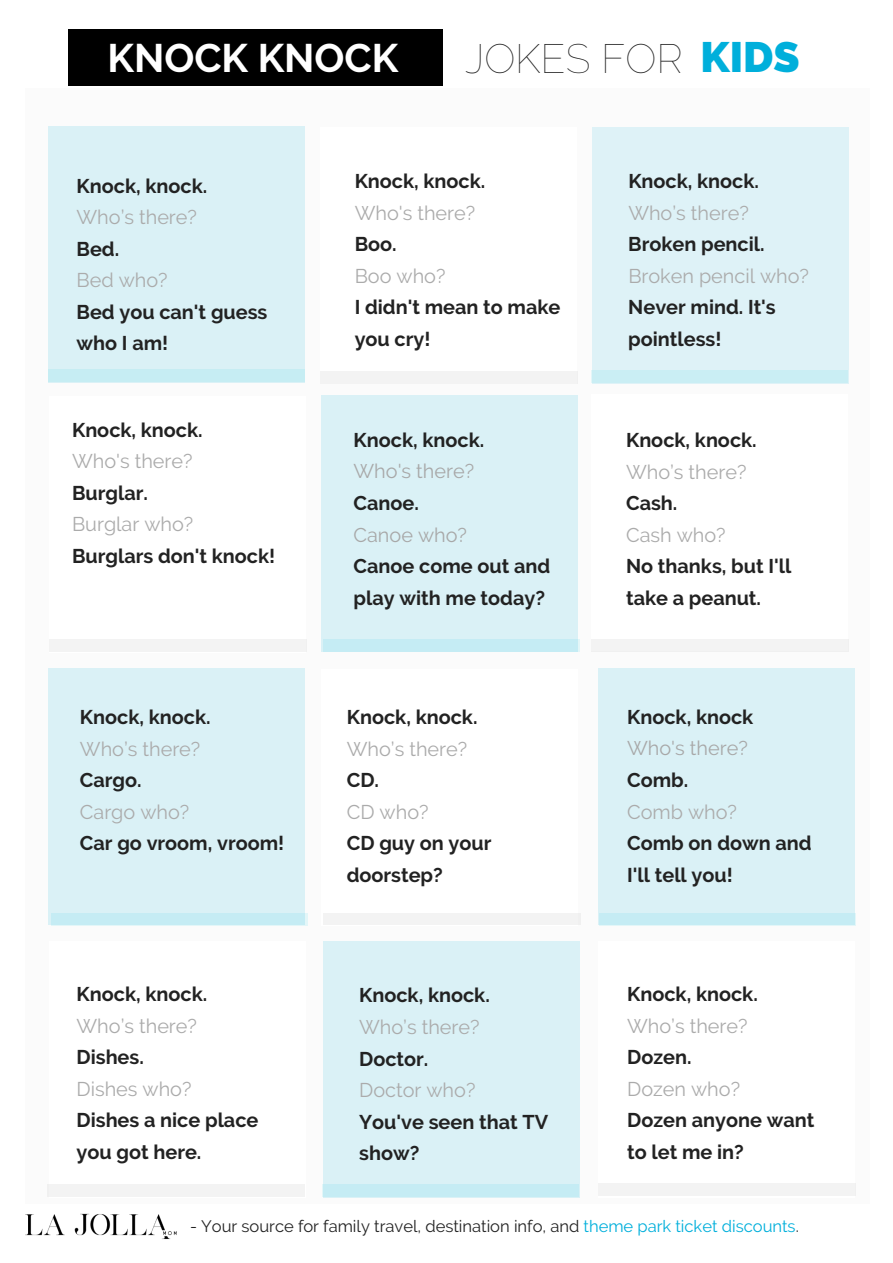
<style>
.page{position:relative;width:893px;height:1263px;background:#fff}
.page>*{position:absolute;margin:0;border:0;box-sizing:border-box;transform-origin:0 0}
.t1{font:100 40.8px "Raleway";color:#222}
.t2{font:700 39.75px "Raleway";color:#fff}
.t3{font:700 19.8px/31.5px "Raleway";color:#222}
.t4{font:19.8px "Raleway";color:#ababab}
.t5{font:19.8px "Raleway";color:#a8a8a8}
.t6{font:16.5px "Raleway";color:#222}
.s1{font-weight:800;font-size:42.3px;color:#00afdb}
.s2{color:#00afdb}
</style>
<div class="page">
<div style="left:25px;top:88px;width:844px;height:1116px;background:#fbfbfb"></div>
<div style="left:48px;top:126px;width:257px;height:257px;background:#daf1f6"></div>
<div style="left:48px;top:369px;width:257px;height:13px;background:#c6edf3"></div>
<div style="left:598px;top:941px;width:257px;height:257px;background:#fff"></div>
<div style="left:51px;top:913px;width:256px;height:13px;background:#c5ecf4"></div>
<div style="left:599px;top:913px;width:257px;height:13px;background:#c5ecf4"></div>
<div style="left:592px;top:127px;width:257px;height:257px;background:#def2f7"></div>
<div style="left:591px;top:370px;width:257px;height:13px;background:#caeef4"></div>
<div style="left:321px;top:395px;width:257px;height:257px;background:#daf1f6"></div>
<div style="left:320px;top:127px;width:256px;height:257px;background:#fff"></div>
<div style="left:50px;top:396px;width:256px;height:257px;background:#fff"></div>
<div style="left:591px;top:394px;width:257px;height:257px;background:#fff"></div>
<div style="left:68px;top:29px;width:374px;height:57px;background:#000"></div>
<div style="left:48px;top:668px;width:257px;height:256px;background:#daf1f6"></div>
<div style="left:598px;top:668px;width:257px;height:256px;background:#daf1f6"></div>
<div style="left:321px;top:669px;width:257px;height:257px;background:#fff"></div>
<div style="left:320px;top:372px;width:257px;height:12px;background:#f3f3f3"></div>
<div style="left:591px;top:640px;width:258px;height:12px;background:#f3f3f3"></div>
<div style="left:50px;top:640px;width:257px;height:12px;background:#f3f3f3"></div>
<div style="left:50px;top:941px;width:256px;height:257px;background:#fff"></div>
<div style="left:47px;top:1184px;width:258px;height:13px;background:#f3f3f3"></div>
<div style="left:323px;top:941px;width:257px;height:257px;background:#daf1f6"></div>
<div style="left:323px;top:913px;width:258px;height:11px;background:#f3f3f3"></div>
<div style="left:598px;top:1183px;width:258px;height:13px;background:#f3f3f3"></div>
<img style="left:26px;top:1213px;width:151px;height:26px">
<h2 class="t2" style="left:107px;top:35px;width:292px">KNOCK KNOCK</h2>
<h1 class="t1" style="left:465px;top:35px;width:336px">JOKES FOR <span class="s1">KIDS</span></h1>
<p class="t3" style="left:77px;top:170px;width:132px">Knock, knock.</p>
<p class="t4" style="left:77px;top:206px;width:122px">Who’s there?</p>
<p class="t3" style="left:77px;top:233px;width:44px">Bed.</p>
<p class="t4" style="left:77px;top:269px;width:93px">Bed who?</p>
<p class="t3" style="left:77px;top:296px;width:192px">Bed you can't guess who I am!</p>
<p class="t3" style="left:72px;top:414px;width:132px">Knock, knock.</p>
<p class="t4" style="left:72px;top:450px;width:122px">Who's there?</p>
<p class="t3" style="left:72px;top:477px;width:77px">Burglar.</p>
<p class="t4" style="left:72px;top:513px;width:123px">Burglar who?</p>
<p class="t3" style="left:72px;top:540px;width:205px">Burglars don't knock!</p>
<p class="t3" style="left:80px;top:702px;width:132px">Knock, knock.</p>
<p class="t4" style="left:80px;top:737px;width:122px">Who’s there?</p>
<p class="t3" style="left:80px;top:765px;width:63px">Cargo.</p>
<p class="t4" style="left:80px;top:800px;width:111px">Cargo who?</p>
<p class="t3" style="left:80px;top:828px;width:206px">Car go vroom, vroom!</p>
<p class="t3" style="left:77px;top:979px;width:132px">Knock, knock.</p>
<p class="t4" style="left:77px;top:1014px;width:122px">Who’s there?</p>
<p class="t3" style="left:77px;top:1042px;width:69px">Dishes.</p>
<p class="t4" style="left:77px;top:1077px;width:117px">Dishes who?</p>
<p class="t3" style="left:77px;top:1105px;width:183px">Dishes a nice place you got here.</p>
<p class="t3" style="left:355px;top:166px;width:132px">Knock, knock.</p>
<p class="t4" style="left:355px;top:201px;width:122px">Who's there?</p>
<p class="t3" style="left:355px;top:229px;width:43px">Boo.</p>
<p class="t4" style="left:355px;top:264px;width:92px">Boo who?</p>
<p class="t3" style="left:355px;top:292px;width:207px">I didn't mean to make you cry!</p>
<p class="t3" style="left:354px;top:424px;width:132px">Knock, knock.</p>
<p class="t5" style="left:354px;top:460px;width:122px">Who's there?</p>
<p class="t3" style="left:354px;top:487px;width:67px">Canoe.</p>
<p class="t5" style="left:354px;top:523px;width:115px">Canoe who?</p>
<p class="t3" style="left:354px;top:550px;width:198px">Canoe come out and play with me today?</p>
<p class="t3" style="left:347px;top:702px;width:132px">Knock, knock.</p>
<p class="t4" style="left:347px;top:737px;width:122px">Who’s there?</p>
<p class="t3" style="left:347px;top:765px;width:34px">CD.</p>
<p class="t4" style="left:347px;top:800px;width:83px">CD who?</p>
<p class="t3" style="left:347px;top:828px;width:146px">CD guy on your doorstep?</p>
<p class="t3" style="left:359px;top:980px;width:132px">Knock, knock.</p>
<p class="t4" style="left:359px;top:1015px;width:122px">Who’s there?</p>
<p class="t3" style="left:359px;top:1043px;width:71px">Doctor.</p>
<p class="t4" style="left:359px;top:1078px;width:118px">Doctor who?</p>
<p class="t3" style="left:359px;top:1106px;width:190px">You've seen that TV show?</p>
<p class="t3" style="left:628px;top:166px;width:132px">Knock, knock.</p>
<p class="t4" style="left:628px;top:201px;width:122px">Who’s there?</p>
<p class="t3" style="left:628px;top:229px;width:138px">Broken pencil.</p>
<p class="t4" style="left:628px;top:264px;width:182px">Broken pencil who?</p>
<p class="t3" style="left:628px;top:292px;width:149px">Never mind. It's pointless!</p>
<p class="t3" style="left:626px;top:425px;width:132px">Knock, knock.</p>
<p class="t4" style="left:626px;top:460px;width:122px">Who’s there?</p>
<p class="t3" style="left:626px;top:488px;width:53px">Cash.</p>
<p class="t4" style="left:626px;top:523px;width:101px">Cash who?</p>
<p class="t3" style="left:626px;top:551px;width:167px">No thanks, but I'll take a peanut.</p>
<p class="t3" style="left:627px;top:701px;width:128px">Knock, knock</p>
<p class="t5" style="left:627px;top:737px;width:122px">Who's there?</p>
<p class="t3" style="left:627px;top:764px;width:63px">Comb.</p>
<p class="t4" style="left:627px;top:800px;width:111px">Comb who?</p>
<p class="t3" style="left:627px;top:827px;width:186px">Comb on down and<br>I'll tell you!</p>
<p class="t3" style="left:627px;top:979px;width:132px">Knock, knock.</p>
<p class="t4" style="left:627px;top:1014px;width:122px">Who’s there?</p>
<p class="t3" style="left:627px;top:1042px;width:66px">Dozen.</p>
<p class="t4" style="left:627px;top:1077px;width:114px">Dozen who?</p>
<p class="t3" style="left:627px;top:1105px;width:189px">Dozen anyone want to let me in?</p>
<p class="t6" style="left:190px;top:1216px;width:610px">- Your source for family travel, destination info, and <span class="s2">theme park ticket discounts</span>.</p>
</div>
